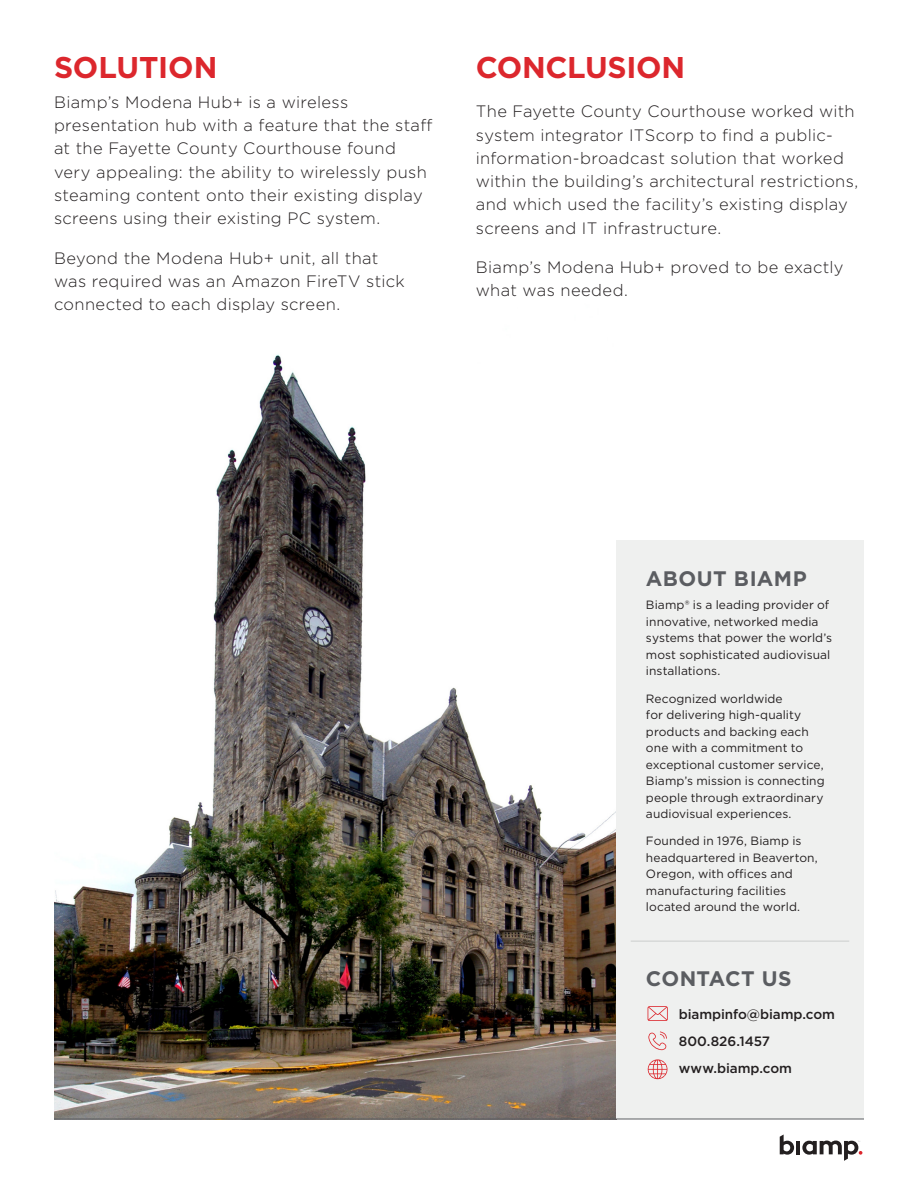
<style>
.page{position:relative;width:918px;height:1188px;background:#fff}
.page>*{position:absolute;margin:0;border:0;box-sizing:border-box;transform-origin:0 0}
.p_body{font:700 30px "Gotham";letter-spacing:-.01em;color:#dc272d}
.p_h2_red{font:700 30px "Gotham";letter-spacing:-.005em;color:#dc272d}
.p_h3_about{font:700 21px "Gotham";letter-spacing:.02em;color:#5b5d61}
.p_body-2{font:300 16.5px/23.2px "Gotham";letter-spacing:.02em;color:#231f20}
.p_body_contact{font:500 13.5px "Gotham";letter-spacing:-.01em;color:#231f20}
.p_body_about{font:12px/16.5px "Gotham";letter-spacing:.005em;color:#231f20}
</style>
<div class="page">
<img style="left:54px;top:354px;width:562px;height:765px">
<div style="left:616px;top:541px;width:248px;height:578px;background:#eff0ef"></div>
<svg style="left:648px;top:1006px;width:20px;height:15px"></svg>
<svg style="left:648px;top:1032px;width:19px;height:18px"></svg>
<svg style="left:648px;top:1059px;width:19px;height:20px"></svg>
<hr style="left:631px;top:941px;width:218px;height:1px;background:#5b5d61">
<svg style="left:780px;top:1135px;width:14px;height:20px"></svg>
<hr style="left:796px;top:1141px;width:4px;height:13px;background:#231f20">
<svg style="left:802px;top:1141px;width:60px;height:20px"></svg>
<hr style="left:54px;top:1119px;width:810px;height:1px;background:#5b5d61">
<p class="p_h2_red" style="left:54px;top:47px;width:165px">SOLUTION</p>
<p class="p_body-2" style="left:54px;top:90px;width:380px">Biamp’s Modena Hub+ is a wireless presentation hub with a feature that the staff at the Fayette County Courthouse found very appealing: the ability to wirelessly push steaming content onto their existing display screens using their existing PC system.</p>
<p class="p_body-2" style="left:54px;top:246px;width:352px">Beyond the Modena Hub+ unit, all that was required was an Amazon FireTV stick connected to each display screen.</p>
<p class="p_body" style="left:476px;top:47px;width:211px">CONCLUSION</p>
<p class="p_body-2" style="left:476px;top:100px;width:384px">The Fayette County Courthouse worked with system integrator ITScorp to find a public&shy;information-broadcast solution that worked within the building’s architectural restrictions, and which used the facility’s existing display screens and IT infrastructure.</p>
<p class="p_body-2" style="left:476px;top:255px;width:369px">Biamp’s Modena Hub+ proved to be exactly what was needed.</p>
<p class="p_h3_about" style="left:646px;top:565px;width:162px">ABOUT BIAMP</p>
<p class="p_body_about" style="left:646px;top:597px;width:188px">Biamp® is a leading provider of innovative, networked media systems that power the world’s most sophisticated audiovisual installations.</p>
<p class="p_body_about" style="left:646px;top:690px;width:180px">Recognized worldwide<br>for delivering high-quality products and backing each one with a commitment to exceptional customer service,<br>Biamp’s mission is connecting people through extraordinary audiovisual experiences.</p>
<p class="p_body_about" style="left:646px;top:833px;width:173px">Founded in 1976, Biamp is headquartered in Beaverton,<br>Oregon, with offices and manufacturing facilities located around the world.</p>
<p class="p_h3_about" style="left:646px;top:965px;width:147px">CONTACT US</p>
<p class="p_body_contact" style="left:679px;top:1006px;width:158px">biampinfo@biamp.com</p>
<p class="p_body_contact" style="left:679px;top:1033px;width:93px">800.826.1457</p>
<p class="p_body_contact" style="left:679px;top:1060px;width:115px">www.biamp.com</p>
</div>
